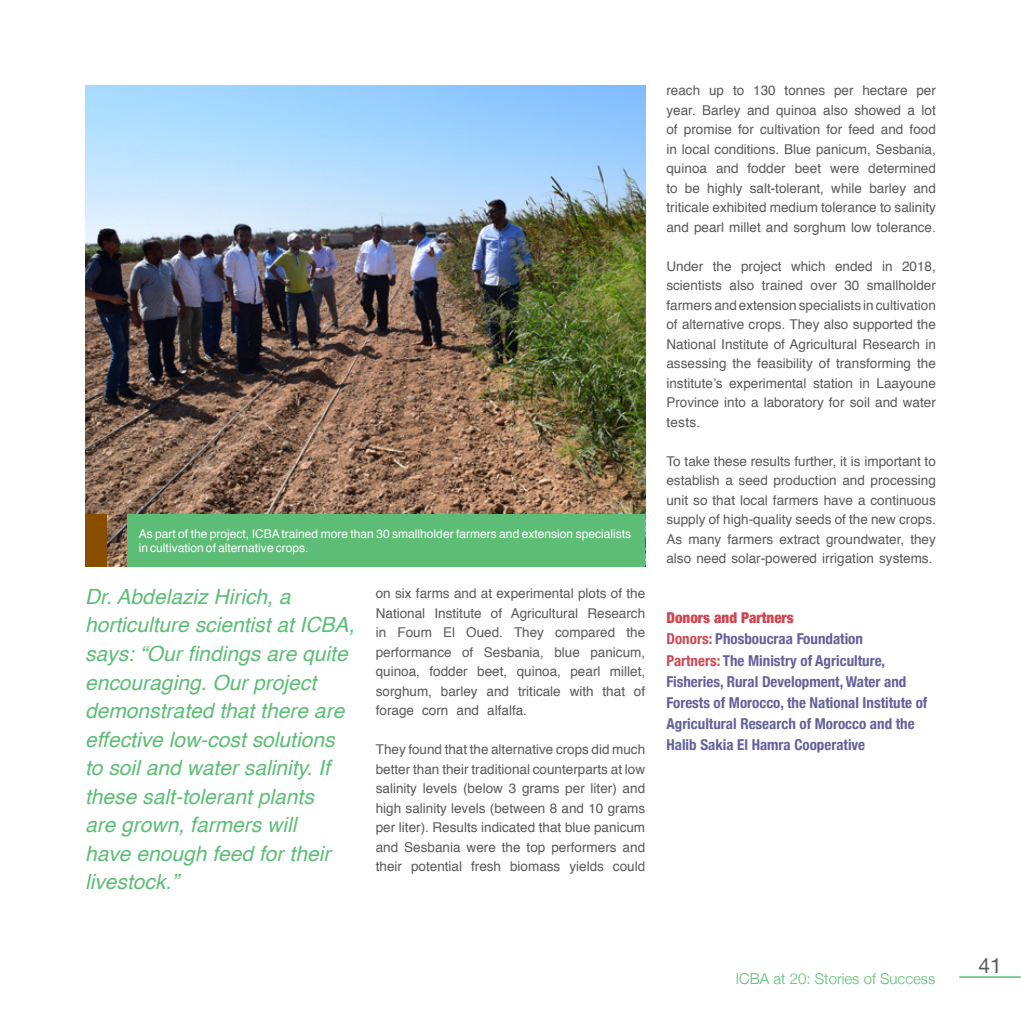
<style>
.page{position:relative;width:1021px;height:1021px;background:#fff}
.page>*{position:absolute;margin:0;border:0;box-sizing:border-box;transform-origin:0 0}
.t1{font:italic 21px/28.5px "Helvetica";color:#5dbd77}
.t2{font:21px "Helvetica Neue";color:#58595b}
.t3{font:700 condensed 15px/21px "Helvetica Neue";color:#63619a}
.t4{font:300 15px "Helvetica Neue";color:#5dbd77}
.t5{font:13.5px/19.5px "Helvetica";color:#58595b;text-align:justify}
.t6{font:12px/14.4px "Helvetica";color:#fff}
.s1{font-weight:900;color:#ce4753}
.s2{color:#ce4753}
</style>
<div class="page">
<img style="left:85px;top:85px;width:560px;height:482px">
<div style="left:85px;top:514px;width:21px;height:53px;background:#884e00"></div>
<div style="left:128px;top:514px;width:517px;height:53px;background:#5dbd77"></div>
<hr style="left:959px;top:976px;width:61px;height:1px;background:#5dbd77">
<p class="t6" style="left:139px;top:527px;width:494px">As part of the project, ICBA trained more than 30 smallholder farmers and extension specialists in cultivation of alternative crops.</p>
<p class="t1" style="left:85px;top:583px;width:271px">Dr. Abdelaziz Hirich, a horticulture scientist at ICBA, says: “Our findings are quite encouraging. Our project demonstrated that there are effective low-cost solutions to soil and water salinity. If these salt-tolerant plants<br>are grown, farmers will<br>have enough feed for their livestock.”</p>
<p class="t5" style="left:376px;top:584px;width:271px">on six farms and at experimental plots of the National Institute of Agricultural Research in Foum El Oued. They compared the performance of Sesbania, blue panicum, quinoa, fodder beet, quinoa, pearl millet, sorghum, barley and triticale with that of forage corn and alfalfa.</p>
<p class="t5" style="left:376px;top:740px;width:271px">They found that the alternative crops did much better than their traditional counterparts at low salinity levels (below 3 grams per liter) and high salinity levels (between 8 and 10 grams per liter). Results indicated that blue panicum and Sesbania were the top performers and their potential fresh biomass yields could</p>
<p class="t5" style="left:666px;top:81px;width:271px">reach up to 130 tonnes per hectare per year. Barley and quinoa also showed a lot of promise for cultivation for feed and food in local conditions. Blue panicum, Sesbania, quinoa and fodder beet were determined to be highly salt-tolerant, while barley and triticale exhibited medium tolerance to salinity and pearl millet and sorghum low tolerance.</p>
<p class="t5" style="left:666px;top:256px;width:271px">Under the project which ended in 2018, scientists also trained over 30 smallholder farmers and extension specialists in cultivation of alternative crops. They also supported the National Institute of Agricultural Research in assessing the feasibility of transforming the institute’s experimental station in Laayoune Province into a laboratory for soil and water tests.</p>
<p class="t5" style="left:666px;top:451px;width:271px">To take these results further, it is important to establish a seed production and processing unit so that local farmers have a continuous supply of high-quality seeds of the new crops.<br>As many farmers extract groundwater, they also need solar-powered irrigation systems.</p>
<p class="t3" style="left:666px;top:606px;width:262px"><span class="s1">Donors and Partners<br></span><span class="s2">Donors:</span> Phosboucraa Foundation<br><span class="s2">Partners:</span> The Ministry of Agriculture, Fisheries, Rural Development, Water and Forests of Morocco, the National Institute of Agricultural Research of Morocco and the Halib Sakia El Hamra Cooperative</p>
<p class="t4" style="left:735px;top:966px;width:201px">ICBA at 20: Stories of Success</p>
<h1 class="t2" style="left:978px;top:950px;width:25px">41</h1>
</div>
